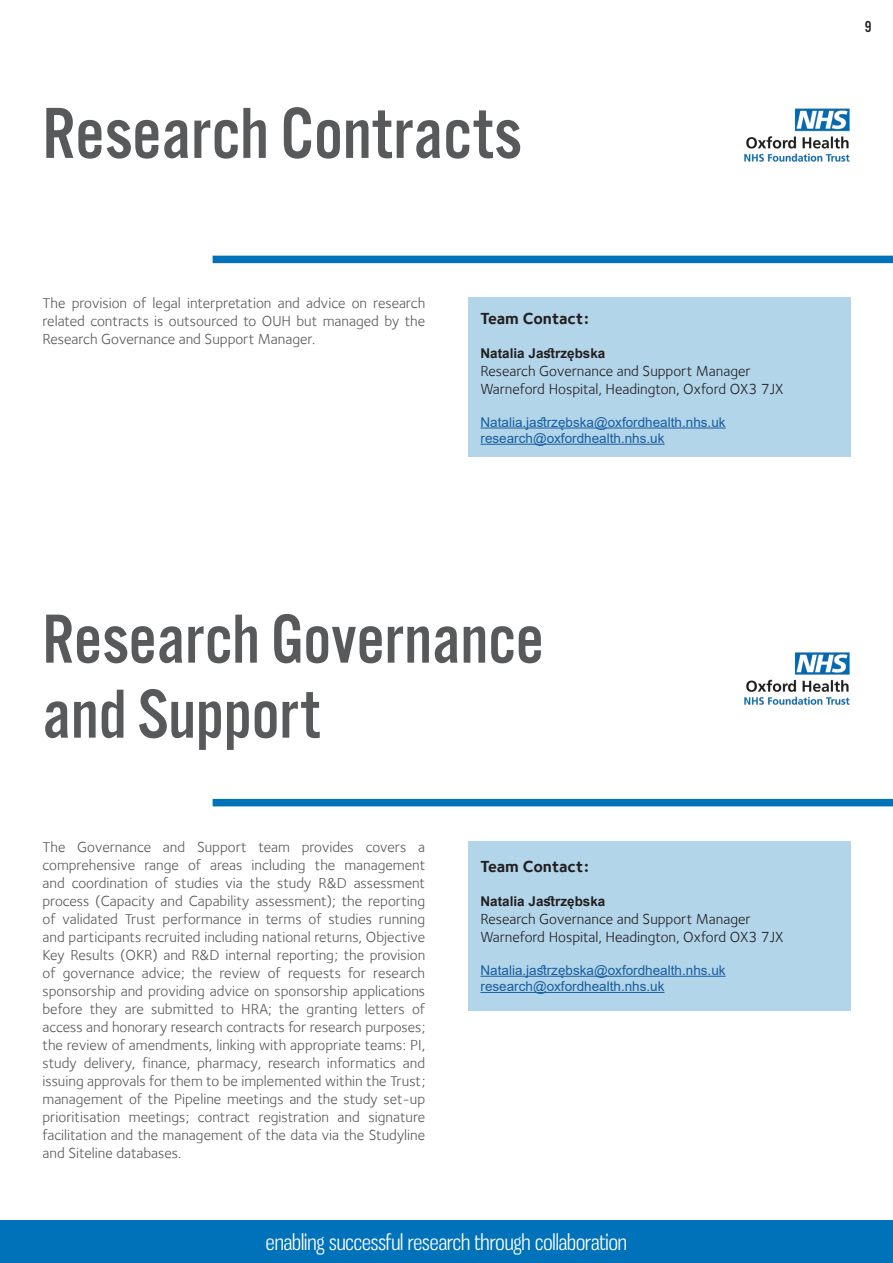
<style>
.page{position:relative;width:893px;height:1263px;background:#fff}
.page>*{position:absolute;margin:0;border:0;box-sizing:border-box;transform-origin:0 0}
.t1{font:75px "Alternate Got No 3 D";letter-spacing:.005em;color:#58595b}
.t2{font:72px "Alternate Got No 3 D";color:#58595b}
.t3{font:21px "Gnuolane Bk";color:#fff}
.t4{font:700 16.5px "Foundry Sterling";color:#231f20}
.t5{font:16.5px "Alternate Got No 3 D";color:#231f20}
.t6{font:15px/18px "Foundry Sterling";color:#58595b;text-align:justify}
.t7{font:15px "Foundry Sterling";color:#231f20}
.t8{font:13.5px "Arial";color:#175d9e}
.t9{font:700 13.5px "Arial";color:#231f20}
</style>
<div class="page">
<div style="left:0;top:1220px;width:893px;height:43px;background:#0072b9"></div>
<div style="left:213px;top:256px;width:680px;height:7px;background:#0072b9"></div>
<div style="left:468px;top:298px;width:382px;height:159px;background:#b3d5ea"></div>
<hr style="left:480px;top:427px;width:246px;height:1px;background:#175d9e">
<hr style="left:480px;top:444px;width:185px;height:1px;background:#175d9e">
<img style="left:744px;top:108px;width:106px;height:54px">
<div style="left:213px;top:799px;width:680px;height:7px;background:#0072b9"></div>
<img style="left:744px;top:652px;width:106px;height:53px">
<div style="left:468px;top:841px;width:382px;height:169px;background:#b3d5ea"></div>
<hr style="left:480px;top:976px;width:246px;height:1px;background:#175d9e">
<hr style="left:480px;top:992px;width:185px;height:1px;background:#175d9e">
<p class="t1" style="left:43px;top:93px;width:481px">Research Contracts</p>
<p class="t6" style="left:43px;top:294px;width:384px">The provision of legal interpretation and advice on research related contracts is outsourced to OUH but managed by the Research Governance and Support Manager.</p>
<p class="t4" style="left:480px;top:309px;width:110px">Team Contact:</p>
<p class="t9" style="left:480px;top:344px;width:126px">Natalia Jastrzębska</p>
<p class="t7" style="left:480px;top:362px;width:272px">Research Governance and Support Manager</p>
<p class="t7" style="left:480px;top:380px;width:304px">Warneford Hospital, Headington, Oxford OX3 7JX</p>
<p class="t8" style="left:480px;top:412px;width:247px">Natalia.jastrzębska@oxfordhealth.nhs.uk</p>
<p class="t8" style="left:480px;top:429px;width:186px">research@oxfordhealth.nhs.uk</p>
<p class="t2" style="left:43px;top:601px;width:503px">Research Governance</p>
<p class="t2" style="left:43px;top:676px;width:279px">and Support</p>
<p class="t6" style="left:43px;top:837px;width:384px">The Governance and Support team provides covers a comprehensive range of areas including the management and coordination of studies via the study R&amp;D assessment process (Capacity and Capability assessment); the reporting of validated Trust performance in terms of studies running and participants recruited including national returns, Objective Key Results (OKR) and R&amp;D internal reporting; the provision of governance advice; the review of requests for research sponsorship and providing advice on sponsorship applications before they are submitted to HRA; the granting letters of access and honorary research contracts for research purposes; the review of amendments, linking with appropriate teams: PI, study delivery, finance, pharmacy, research informatics and issuing approvals for them to be implemented within the Trust; management of the Pipeline meetings and the study set-up prioritisation meetings; contract registration and signature facilitation and the management of the data via the Studyline and Siteline databases.</p>
<p class="t4" style="left:480px;top:857px;width:110px">Team Contact:</p>
<p class="t9" style="left:480px;top:892px;width:126px">Natalia Jastrzębska</p>
<p class="t7" style="left:480px;top:911px;width:272px">Research Governance and Support Manager</p>
<p class="t7" style="left:480px;top:929px;width:304px">Warneford Hospital, Headington, Oxford OX3 7JX</p>
<p class="t8" style="left:480px;top:961px;width:247px">Natalia.jastrzębska@oxfordhealth.nhs.uk</p>
<p class="t8" style="left:480px;top:977px;width:186px">research@oxfordhealth.nhs.uk</p>
<h3 class="t3" style="left:266px;top:1230px;width:363px">enabling successful research through collaboration</h3>
<p class="t5" style="left:865px;top:18px;width:8px">9</p>
</div>
